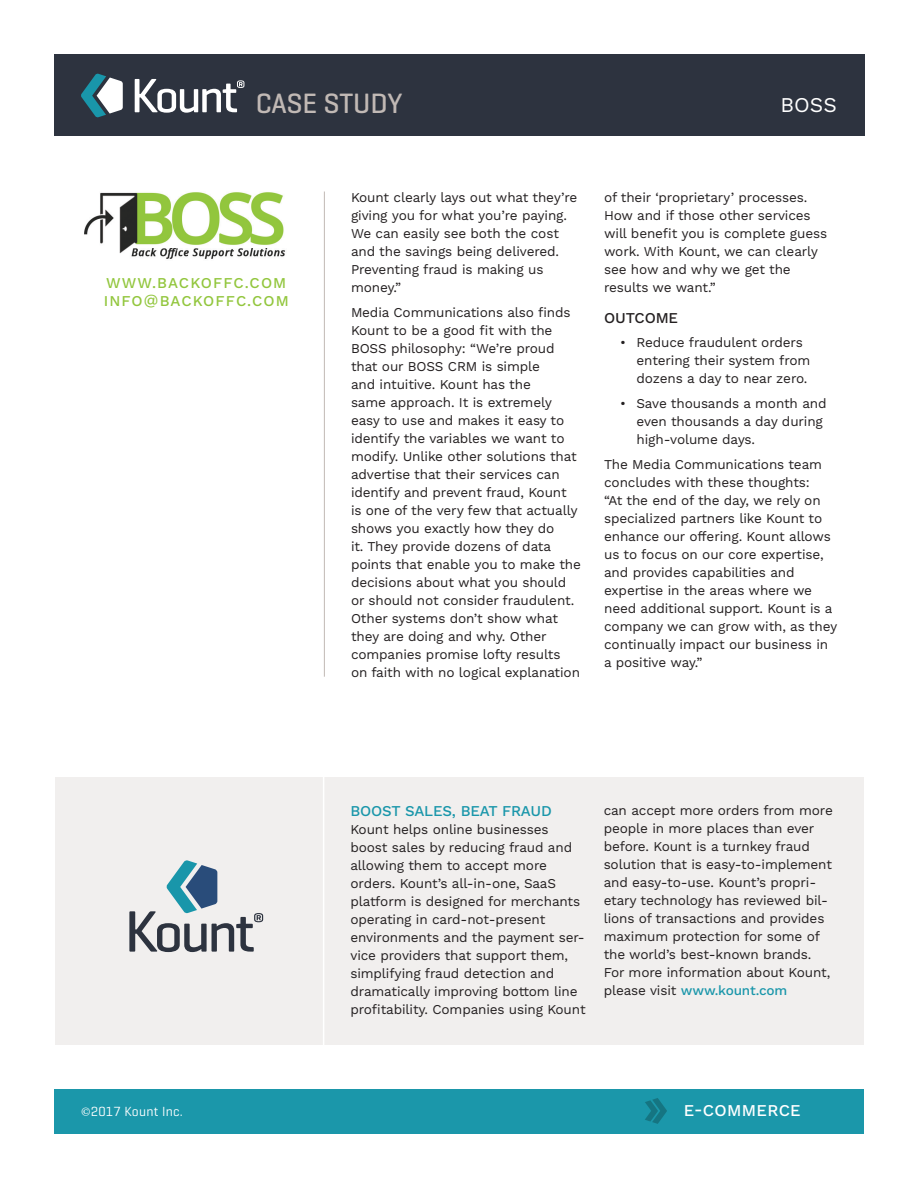
<style>
.page{position:relative;width:918px;height:1188px;background:#fff}
.page>*{position:absolute;margin:0;border:0;box-sizing:border-box;transform-origin:0 0}
.t1{font:500 28.5px "Geogrotesque";color:#c1b9b5}
.t2{font:21px "Work Sans";color:#fff}
.t3{font:500 16.5px "Work Sans";letter-spacing:.02em;color:#fff}
.body{font:500 15px "Work Sans";letter-spacing:.075em;color:#92c63d}
.body-2{font:500 15px "Work Sans";letter-spacing:-.01em;color:#1996aa}
.body-3{font:500 15px "Work Sans";letter-spacing:-.01em;color:#231f20}
.body-4{font:13.5px/18px "Work Sans";letter-spacing:-.01em;color:#231f20}
.Paragraph_Style_1{font:13.5px/18px "Work Sans";letter-spacing:-.01em;color:#231f20}
.t4{font:13.5px "Geogrotesque";letter-spacing:.02em;color:#fff}
.s1{font-weight:500;color:#1996aa}
.s2{font-family:"Minion Pro"}
</style>
<div class="page">
<div style="left:54px;top:1089px;width:810px;height:45px;background:#1b97aa"></div>
<div style="left:54px;top:54px;width:811px;height:81px;background:#2d333f"></div>
<svg style="left:81px;top:74px;width:42px;height:43px"></svg>
<svg style="left:135px;top:79px;width:109px;height:34px"></svg>
<svg style="left:645px;top:1098px;width:22px;height:26px"></svg>
<img style="left:84px;top:192px;width:201px;height:67px">
<div style="left:56px;top:778px;width:808px;height:267px;background:#f1efee"></div>
<svg style="left:129px;top:860px;width:134px;height:92px"></svg>
<hr style="left:323px;top:774px;width:1px;height:279px;background:#fff">
<hr style="left:324px;top:192px;width:1px;height:485px;background:#c1b9b5">
<h1 class="t1" style="left:256px;top:85px;width:148px">CASE STUDY</h1>
<h2 class="t2" style="left:781px;top:92px;width:58px">BOSS</h2>
<p class="body" style="left:106px;top:275px;width:182px">WWW.BACKOFFC.COM</p>
<p class="body" style="left:104px;top:292px;width:187px">INFO@BACKOFFC.COM</p>
<p class="body-4" style="left:351px;top:189px;width:228px">Kount clearly lays out what they’re giving you for what you’re paying.<br>We can easily see both the cost and the savings being delivered.<br>Preventing fraud is making us money.”</p>
<p class="body-4" style="left:351px;top:304px;width:231px">Media Communications also finds<br>Kount to be a good fit with the<br>BOSS philosophy: “We’re proud that our BOSS CRM is simple<br>and intuitive. Kount has the<br>same approach. It is extremely easy to use and makes it easy to identify the variables we want to modify. Unlike other solutions that advertise that their services can identify and prevent fraud, Kount<br>is one of the very few that actually shows you exactly how they do<br>it. They provide dozens of data points that enable you to make the decisions about what you should or should not consider fraudulent.<br>Other systems don’t show what they are doing and why. Other companies promise lofty results<br>on faith with no logical explanation</p>
<p class="body-4" style="left:604px;top:189px;width:225px">of their ‘proprietary’ processes.<br>How and if those other services will benefit you is complete guess work. With Kount, we can clearly see how and why we get the results we want.”</p>
<p class="body-3" style="left:604px;top:309px;width:76px">OUTCOME</p>
<p class="Paragraph_Style_1" style="left:637px;top:334px;width:175px;text-indent:-16px">• Reduce fraudulent orders entering their system from dozens a day to near zero.</p>
<p class="Paragraph_Style_1" style="left:637px;top:395px;width:192px;text-indent:-16px">• Save thousands a month and even thousands a day during high-volume days.</p>
<p class="body-4" style="left:604px;top:456px;width:235px">The Media Communications team concludes with these thoughts:<br>“At the end of the day, we rely on specialized partners like Kount to enhance our offering. Kount allows us to focus on our core expertise, and provides capabilities and expertise in the areas where we need additional support. Kount is a company we can grow with, as they continually impact our business in a positive way.”</p>
<p class="body-2" style="left:350px;top:802px;width:203px">BOOST SALES, BEAT FRAUD</p>
<p class="body-4" style="left:350px;top:821px;width:237px">Kount helps online businesses boost sales by reducing fraud and allowing them to accept more orders. Kount’s all-in-one, SaaS platform is designed for merchants operating in card-not-present environments and the payment ser&shy;vice providers that support them, simplifying fraud detection and dramatically improving bottom line profitability. Companies using Kount</p>
<p class="body-4" style="left:604px;top:802px;width:231px">can accept more orders from more people in more places than ever before. Kount is a turnkey fraud solution that is easy-to-implement and easy-to-use. Kount’s propri&shy;etary technology has reviewed bil&shy;lions of transactions and provides maximum protection for some of the world’s best-known brands.<br>For more information about Kount, please visit <span class="s1">www.kount.com</span></p>
<p class="t4" style="left:81px;top:1103px;width:103px"><span class="s2">©</span>2017 Kount Inc.</p>
<p class="t3" style="left:684px;top:1101px;width:118px">E-COMMERCE</p>
</div>
